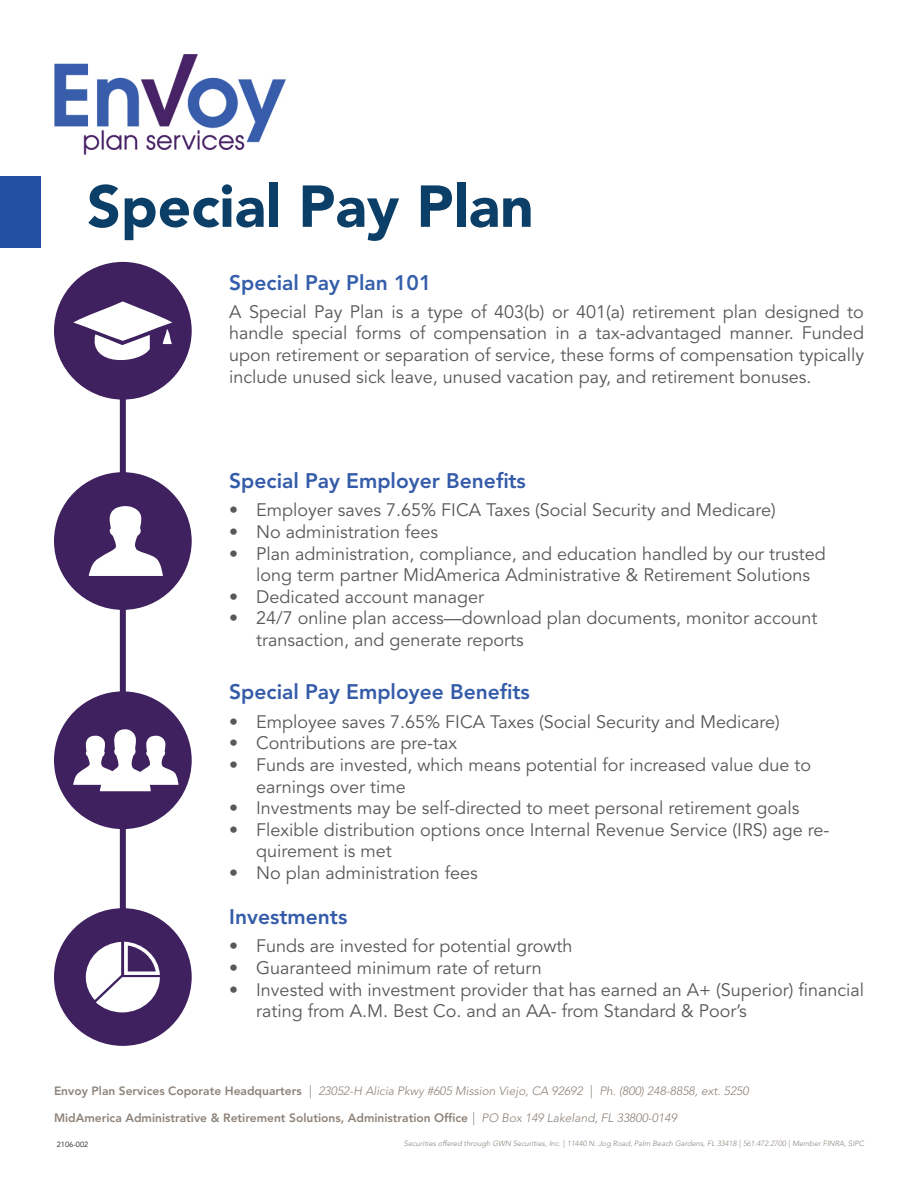
<style>
.page{position:relative;width:918px;height:1188px;background:#fff}
.page>*{position:absolute;margin:0;border:0;box-sizing:border-box;transform-origin:0 0}
.t1{font:900 58.5px "Avenir LT Std";color:#0c3f67}
.t2{font:800 21px "Avenir LT Std";color:#355ca9}
.t3{font:800 21px "Avenir LT Std";color:#355eab}
.t4{font:18px/21.6px "Avenir LT Std";color:#57585a}
.t5{font:italic 300 12px "Avenir LT Std";color:#8e837a}
.t6{font:800 12px "Avenir LT Std";color:#8e837a}
.t7{font:italic 300 7.5px "Avenir LT Std";color:#8e837a}
.t8{font:7.5px "Avenir LT Std";color:#231f20}
.s1{font-weight:800;font-style:normal}
.s2{font-weight:300;font-style:italic}
</style>
<div class="page">
<div style="left:0;top:176px;width:40px;height:72px;background:#214fa2"></div>
<div style="left:120px;top:281px;width:6px;height:740px;background:#3e215e"></div>
<div style="left:54px;top:262px;width:138px;height:138px;background:#3e215e;border-radius:50%"></div>
<div style="left:54px;top:472px;width:138px;height:138px;background:#3e215e;border-radius:50%"></div>
<div style="left:54px;top:691px;width:138px;height:138px;background:#3e215e;border-radius:50%"></div>
<div style="left:54px;top:908px;width:138px;height:138px;background:#3e215e;border-radius:50%"></div>
<svg style="left:73px;top:301px;width:99px;height:59px"></svg>
<svg style="left:86px;top:942px;width:74px;height:70px"></svg>
<svg style="left:89px;top:506px;width:74px;height:70px"></svg>
<svg style="left:73px;top:729px;width:105px;height:62px"></svg>
<img style="left:54px;top:54px;width:232px;height:101px">
<p class="t1" style="left:87px;top:171px;width:448px">Special Pay Plan</p>
<p class="t3" style="left:229px;top:270px;width:204px">Special Pay Plan 101</p>
<p class="t4" style="left:229px;top:301px;width:636px;text-align:justify">A Special Pay Plan is a type of 403(b) or 401(a) retirement plan designed to handle special forms of compensation in a tax-advantaged manner. Funded upon retirement or separation of service, these forms of compensation typically include unused sick leave, unused vacation pay, and retirement bonuses.</p>
<p class="t2" style="left:229px;top:468px;width:298px">Special Pay Employer Benefits</p>
<p class="t4" style="left:229px;top:500px;width:548px">• Employer saves 7.65% FICA Taxes (Social Security and Medicare)</p>
<p class="t4" style="left:229px;top:522px;width:210px">• No administration fees</p>
<p class="t4" style="left:256px;top:543px;width:571px;text-indent:-27px">• Plan administration, compliance, and education handled by our trusted long term partner MidAmerica Administrative &amp; Retirement Solutions</p>
<p class="t4" style="left:229px;top:586px;width:257px">• Dedicated account manager</p>
<p class="t4" style="left:256px;top:608px;width:563px;text-indent:-27px">• 24/7 online plan access—download plan documents, monitor account transaction, and generate reports</p>
<p class="t2" style="left:229px;top:680px;width:302px">Special Pay Employee Benefits</p>
<p class="t4" style="left:229px;top:711px;width:552px">• Employee saves 7.65% FICA Taxes (Social Security and Medicare)</p>
<p class="t4" style="left:229px;top:733px;width:229px">• Contributions are pre-tax</p>
<p class="t4" style="left:256px;top:754px;width:557px;text-indent:-27px">• Funds are invested, which means potential for increased value due to earnings over time</p>
<p class="t4" style="left:229px;top:798px;width:572px">• Investments may be self-directed to meet personal retirement goals</p>
<p class="t4" style="left:256px;top:819px;width:575px;text-indent:-27px">• Flexible distribution options once Internal Revenue Service (IRS) age re&shy;quirement is met</p>
<p class="t4" style="left:229px;top:862px;width:250px">• No plan administration fees</p>
<p class="t2" style="left:229px;top:904px;width:120px">Investments</p>
<p class="t4" style="left:229px;top:936px;width:345px">• Funds are invested for potential growth</p>
<p class="t4" style="left:229px;top:958px;width:314px">• Guaranteed minimum rate of return</p>
<p class="t4" style="left:256px;top:979px;width:609px;text-indent:-27px">• Invested with investment provider that has earned an A+ (Superior) financial rating from A.M. Best Co. and an AA- from Standard &amp; Poor’s</p>
<p class="t5" style="left:54px;top:1084px;width:696px"><span class="s1">Envoy Plan Services Coporate Headquarters</span> | 23052-H Alicia Pkwy #605 Mission Viejo, CA 92692 | Ph. (800) 248-8858, ext. 5250</p>
<p class="t6" style="left:54px;top:1111px;width:624px">MidAmerica Administrative &amp; Retirement Solutions, Administration Office <span class="s2">| PO Box 149 Lakeland, FL 33800-0149</span></p>
<p class="t8" style="left:57px;top:1140px;width:33px">2106-002</p>
<p class="t7" style="left:404px;top:1139px;width:462px">Securities offered through GWN Securities, Inc. | 11440 N. Jog Road, Palm Beach Gardens, FL 33418 | 561.472.2700 | Member FINRA, SIPC</p>
</div>
